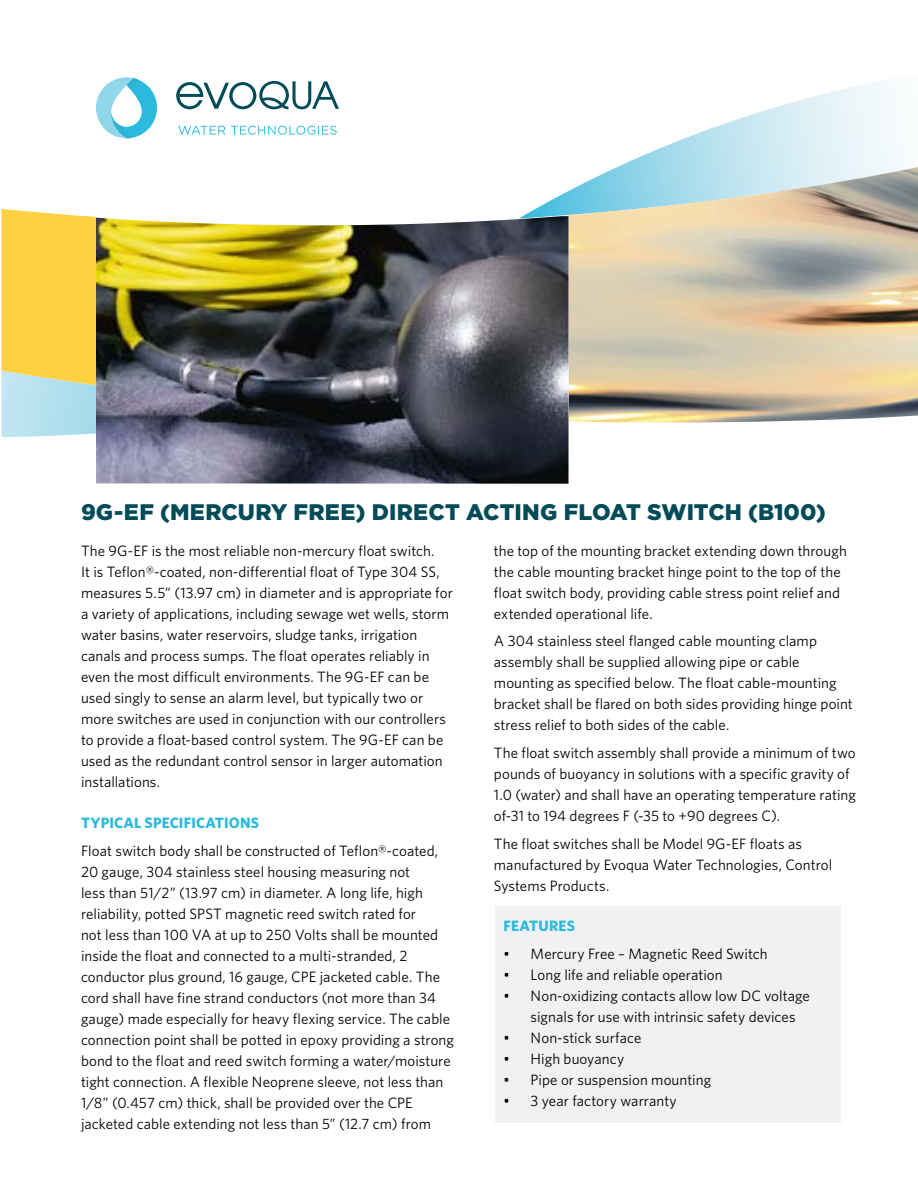
<style>
.page{position:relative;width:918px;height:1188px;background:#fff}
.page>*{position:absolute;margin:0;border:0;box-sizing:border-box;transform-origin:0 0}
.t1{font:900 22.5px "Gotham";letter-spacing:.005em;color:#004b58}
.t2{font:15px/21px "Whitney";letter-spacing:.005em;color:#000}
.t3{font:700 15px "Whitney";letter-spacing:.01em;color:#2bbadd}
</style>
<div class="page">
<div style="left:495px;top:907px;width:346px;height:216px;background:#f1f1f2"></div>
<svg style="left:523px;top:80px;width:377px;height:136px"></svg>
<svg style="left:2px;top:209px;width:94px;height:228px;background:#ecd571"></svg>
<img style="left:568px;top:167px;width:350px;height:256px">
<img style="left:96px;top:216px;width:472px;height:268px">
<svg style="left:176px;top:81px;width:163px;height:28px"></svg>
<svg style="left:179px;top:126px;width:46px;height:9px"></svg>
<svg style="left:231px;top:126px;width:106px;height:9px"></svg>
<svg style="left:96px;top:77px;width:61px;height:61px"></svg>
<h1 class="t1" style="left:81px;top:497px;width:746px">9G-EF (MERCURY FREE) DIRECT ACTING FLOAT SWITCH (B100)</h1>
<p class="t2" style="left:81px;top:539px;width:373px">The 9G-EF is the most reliable non-mercury float switch.<br>It is Teflon®-coated, non-differential float of Type 304 SS, measures 5.5” (13.97 cm) in diameter and is appropriate for a variety of applications, including sewage wet wells, storm water basins, water reservoirs, sludge tanks, irrigation canals and process sumps. The float operates reliably in even the most difficult environments. The 9G-EF can be used singly to sense an alarm level, but typically two or more switches are used in conjunction with our controllers to provide a float-based control system. The 9G-EF can be used as the redundant control sensor in larger automation installations.</p>
<p class="t3" style="left:81px;top:812px;width:179px">TYPICAL SPECIFICATIONS</p>
<p class="t2" style="left:81px;top:839px;width:375px">Float switch body shall be constructed of Teflon®-coated, 20 gauge, 304 stainless steel housing measuring not<br>less than 51/2” (13.97 cm) in diameter. A long life, high reliability, potted SPST magnetic reed switch rated for<br>not less than 100 VA at up to 250 Volts shall be mounted inside the float and connected to a multi-stranded, 2 conductor plus ground, 16 gauge, CPE jacketed cable. The cord shall have fine strand conductors (not more than 34 gauge) made especially for heavy flexing service. The cable connection point shall be potted in epoxy providing a strong bond to the float and reed switch forming a water/moisture tight connection. A flexible Neoprene sleeve, not less than 1/8” (0.457 cm) thick, shall be provided over the CPE jacketed cable extending not less than 5” (12.7 cm) from</p>
<p class="t2" style="left:494px;top:539px;width:355px">the top of the mounting bracket extending down through the cable mounting bracket hinge point to the top of the float switch body, providing cable stress point relief and extended operational life.</p>
<p class="t2" style="left:494px;top:630px;width:360px">A 304 stainless steel flanged cable mounting clamp assembly shall be supplied allowing pipe or cable mounting as specified below. The float cable-mounting bracket shall be flared on both sides providing hinge point stress relief to both sides of the cable.</p>
<p class="t2" style="left:494px;top:742px;width:364px">The float switch assembly shall provide a minimum of two pounds of buoyancy in solutions with a specific gravity of 1.0 (water) and shall have an operating temperature rating of-31 to 194 degrees F (-35 to +90 degrees C).</p>
<p class="t2" style="left:494px;top:833px;width:340px">The float switches shall be Model 9G-EF floats as manufactured by Evoqua Water Technologies, Control<br>Systems Products.</p>
<p class="t3" style="left:504px;top:916px;width:72px">FEATURES</p>
<p class="t2" style="left:504px;top:942px;width:266px">• Mercury Free – Magnetic Reed Switch</p>
<p class="t2" style="left:504px;top:963px;width:221px">• Long life and reliable operation</p>
<p class="t2" style="left:531px;top:984px;width:281px;text-indent:-27px">• Non-oxidizing contacts allow low DC voltage signals for use with intrinsic safety devices</p>
<p class="t2" style="left:504px;top:1026px;width:139px">• Non-stick surface</p>
<p class="t2" style="left:504px;top:1047px;width:122px">• High buoyancy</p>
<p class="t2" style="left:504px;top:1068px;width:209px">• Pipe or suspension mounting</p>
<p class="t2" style="left:504px;top:1089px;width:175px">• 3 year factory warranty</p>
</div>
